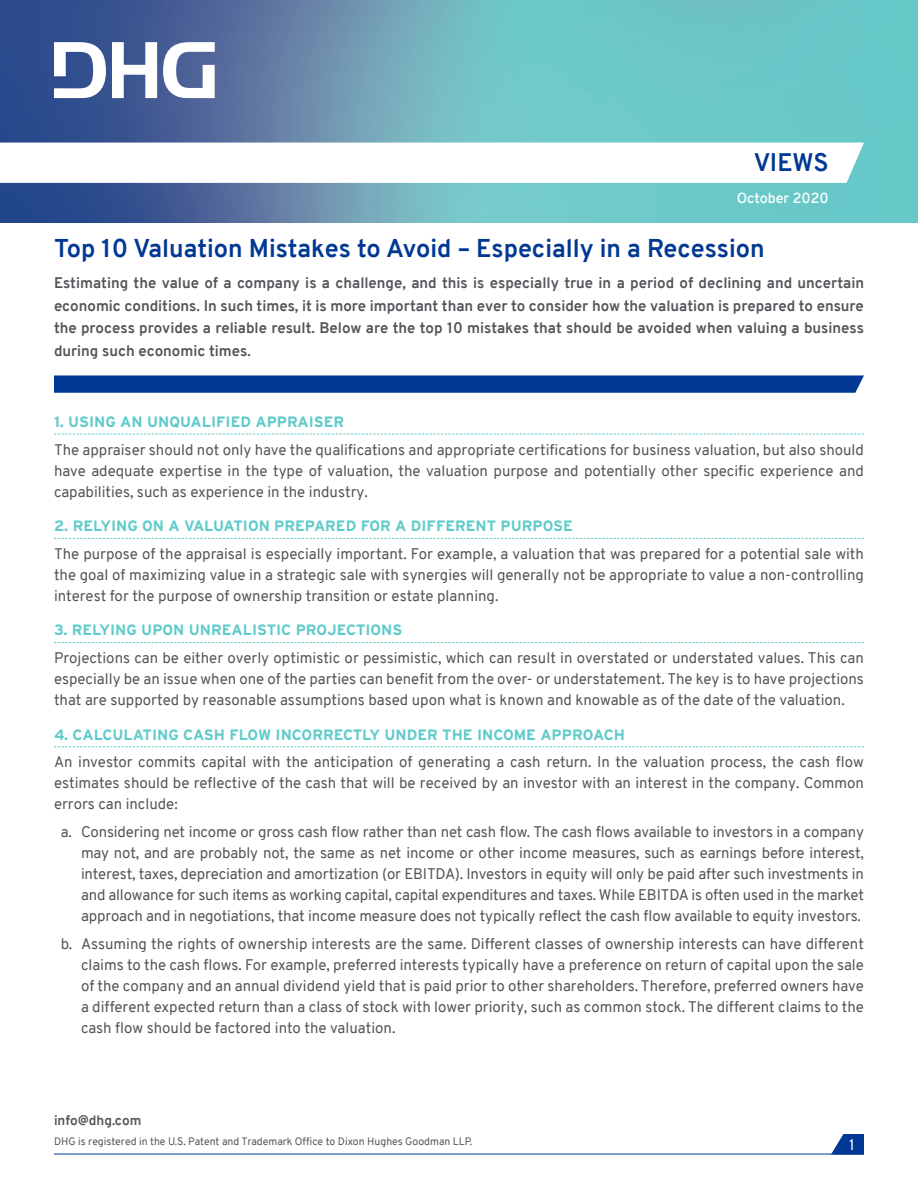
<style>
.page{position:relative;width:918px;height:1188px;background:#fff}
.page>*{position:absolute;margin:0;border:0;box-sizing:border-box;transform-origin:0 0}
.t1{font:700 25.2px "Overpass";color:#003894}
.t2{font:700 24.75px "Overpass";letter-spacing:-.005em;color:#003894}
.Document_Text{font:15px/21px "Overpass";color:#54555a;text-align:justify}
.Document_Text-2{font:700 15px/22.5px "Overpass";color:#54555a;text-align:justify}
.Sub_sub_head{font:700 15px "Interstate";color:#5ecbca}
.t3{font:15px "Overpass";color:#fff}
.copy{font:600 14.25px "Overpass";color:#fff}
.t4{font:700 13.5px "Overpass";color:#54555a}
.Document_Text-3{font:10.5px "Overpass";color:#54555a}
</style>
<div class="page">
<svg style="left:54px;top:434px;width:810px;height:1px"></svg>
<svg style="left:54px;top:538px;width:810px;height:1px"></svg>
<svg style="left:54px;top:642px;width:810px;height:1px"></svg>
<svg style="left:54px;top:746px;width:810px;height:1px"></svg>
<img style="left:0;top:0;width:918px;height:222px">
<hr style="left:54px;top:1154px;width:810px;height:1px;background:#003894">
<svg style="left:831px;top:1134px;width:33px;height:21px"></svg>
<svg style="left:54px;top:42px;width:161px;height:56px"></svg>
<svg style="left:0;top:143px;width:864px;height:40px"></svg>
<svg style="left:54px;top:375px;width:810px;height:18px;background:#0b4098"></svg>
<p class="t2" style="left:754px;top:145px;width:76px">VIEWS</p>
<p class="copy" style="left:737px;top:188px;width:93px">October 2020</p>
<p class="t1" style="left:54px;top:230px;width:712px">Top 10 Valuation Mistakes to Avoid – Especially in a Recession</p>
<p class="Document_Text-2" style="left:54px;top:272px;width:812px">Estimating the value of a company is a challenge, and this is especially true in a period of declining and uncertain economic conditions. In such times, it is more important than ever to consider how the valuation is prepared to ensure the process provides a reliable result. Below are the top 10 mistakes that should be avoided when valuing a business during such economic times.</p>
<p class="Sub_sub_head" style="left:54px;top:413px;width:292px">1. USING AN UNQUALIFIED APPRAISER</p>
<p class="Document_Text" style="left:54px;top:439px;width:812px">The appraiser should not only have the qualifications and appropriate certifications for business valuation, but also should have adequate expertise in the type of valuation, the valuation purpose and potentially other specific experience and capabilities, such as experience in the industry.</p>
<p class="Sub_sub_head" style="left:54px;top:518px;width:520px">2. RELYING ON A VALUATION PREPARED FOR A DIFFERENT PURPOSE</p>
<p class="Document_Text" style="left:54px;top:543px;width:812px">The purpose of the appraisal is especially important. For example, a valuation that was prepared for a potential sale with the goal of maximizing value in a strategic sale with synergies will generally not be appropriate to value a non-controlling interest for the purpose of ownership transition or estate planning.</p>
<p class="Sub_sub_head" style="left:54px;top:622px;width:350px">3. RELYING UPON UNREALISTIC PROJECTIONS</p>
<p class="Document_Text" style="left:54px;top:648px;width:812px">Projections can be either overly optimistic or pessimistic, which can result in overstated or understated values. This can especially be an issue when one of the parties can benefit from the over- or understatement. The key is to have projections that are supported by reasonable assumptions based upon what is known and knowable as of the date of the valuation.</p>
<p class="Sub_sub_head" style="left:54px;top:726px;width:573px">4. CALCULATING CASH FLOW INCORRECTLY UNDER THE INCOME APPROACH</p>
<p class="Document_Text" style="left:54px;top:752px;width:812px">An investor commits capital with the anticipation of generating a cash return. In the valuation process, the cash flow estimates should be reflective of the cash that will be received by an investor with an interest in the company. Common errors can include:</p>
<p class="Document_Text" style="left:81px;top:822px;width:785px;text-indent:-20px">a. Considering net income or gross cash flow rather than net cash flow. The cash flows available to investors in a company may not, and are probably not, the same as net income or other income measures, such as earnings before interest, interest, taxes, depreciation and amortization (or EBITDA). Investors in equity will only be paid after such investments in and allowance for such items as working capital, capital expenditures and taxes. While EBITDA is often used in the market approach and in negotiations, that income measure does not typically reflect the cash flow available to equity investors.</p>
<p class="Document_Text" style="left:81px;top:933px;width:785px;text-indent:-20px">b. Assuming the rights of ownership interests are the same. Different classes of ownership interests can have different claims to the cash flows. For example, preferred interests typically have a preference on return of capital upon the sale of the company and an annual dividend yield that is paid prior to other shareholders. Therefore, preferred owners have a different expected return than a class of stock with lower priority, such as common stock. The different claims to the cash flow should be factored into the valuation.</p>
<p class="t4" style="left:54px;top:1110px;width:89px">info@dhg.com</p>
<p class="Document_Text-3" style="left:54px;top:1134px;width:420px">DHG is registered in the U.S. Patent and Trademark Office to Dixon Hughes Goodman LLP.</p>
<p class="t3" style="left:849px;top:1134px;width:7px">1</p>
</div>
